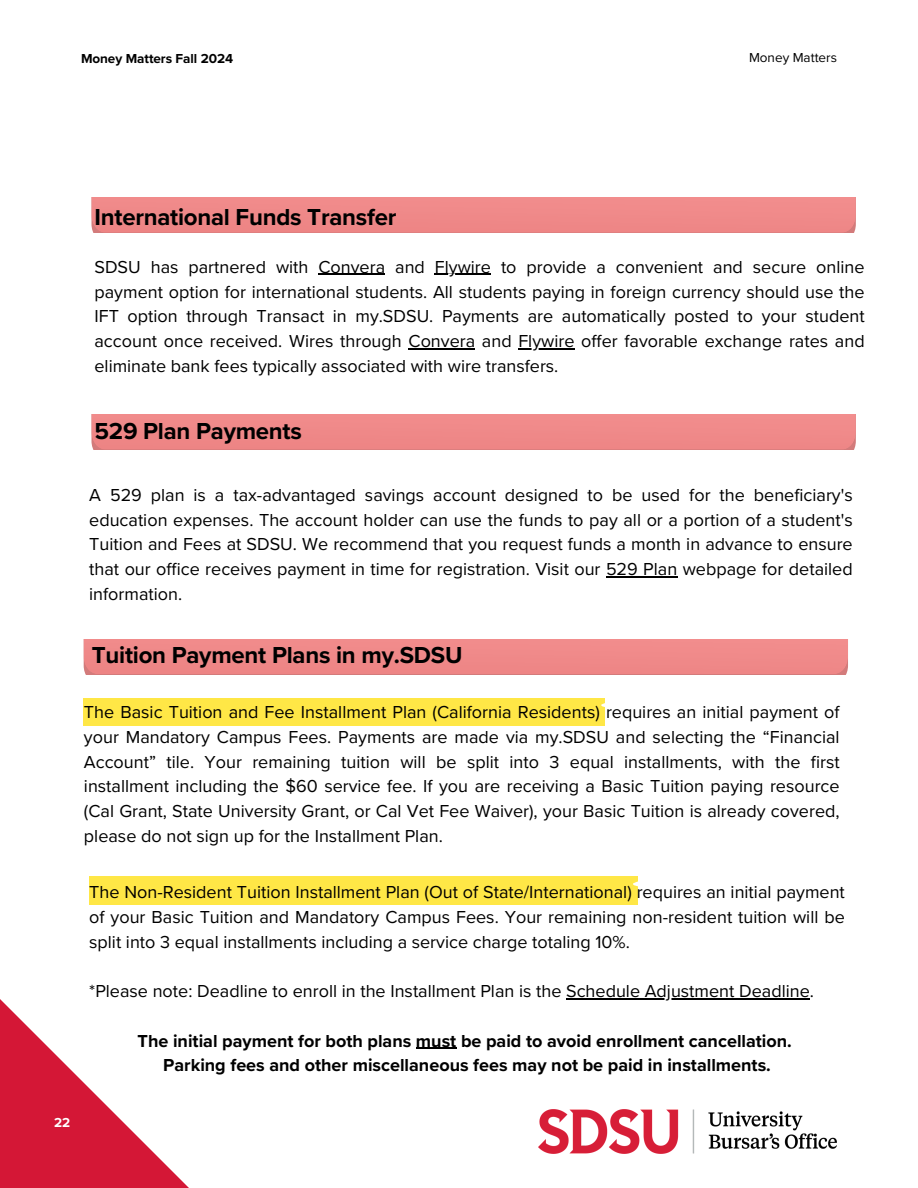
<style>
.page{position:relative;width:918px;height:1188px;background:#fff}
.page>*{position:absolute;margin:0;border:0;box-sizing:border-box;transform-origin:0 0}
.t1{font:700 24px "Proxima Nova";letter-spacing:-.01em;color:#000}
.t2{font:18px/24.8px "Proxima Nova";color:#000;text-align:justify}
.t3{font:700 18px "Proxima Nova";color:#000}
.t4{font:700 13.5px "Proxima Nova";letter-spacing:-.005em;color:#000}
.t5{font:13.5px "Proxima Nova";color:#000}
.t6{font:700 13.5px "Proxima Nova";color:#fff}
</style>
<div class="page">
<svg style="left:0;top:999px;width:189px;height:189px"></svg>
<img style="left:539px;top:1110px;width:298px;height:44px">
<div style="left:92px;top:198px;width:764px;height:35px;background:#ef8888"></div>
<div style="left:92px;top:415px;width:764px;height:35px;background:#ef8888"></div>
<hr style="left:606px;top:576px;width:71px;height:1px;background:#000">
<div style="left:84px;top:639px;width:764px;height:35px;background:#ef8989"></div>
<div style="left:84px;top:698px;width:521px;height:27px;background:#ffe746"></div>
<hr style="left:318px;top:274px;width:67px;height:1px;background:#000">
<hr style="left:435px;top:274px;width:56px;height:1px;background:#000">
<hr style="left:409px;top:348px;width:66px;height:1px;background:#000">
<hr style="left:518px;top:348px;width:57px;height:1px;background:#000">
<div style="left:89px;top:876px;width:548px;height:28px;background:#ffe746"></div>
<hr style="left:566px;top:998px;width:244px;height:1px;background:#000">
<hr style="left:416px;top:1048px;width:40px;height:1px;background:#000">
<h1 class="t4" style="left:81px;top:51px;width:154px">Money Matters Fall 2024</h1>
<h3 class="t5" style="left:749px;top:50px;width:89px">Money Matters</h3>
<p class="t1" style="left:94px;top:203px;width:303px">International Funds Transfer</p>
<h1 class="t2" style="left:94px;top:255px;width:332px">SDSU has partnered with Convera and</h1>
<h3 class="t2" style="left:94px;top:255px;width:772px;text-indent:340px">Flywire to provide a convenient and secure online payment option for international students. All students paying in foreign currency should use the IFT option through Transact in my.SDSU. Payments are automatically posted to your student account once received. Wires through Convera and Flywire offer favorable exchange rates and</h3>
<p class="t2" style="left:94px;top:354px;width:465px">eliminate bank fees typically associated with wire transfers.</p>
<h1 class="t1" style="left:94px;top:416px;width:209px">529 Plan Payments</h1>
<p class="t2" style="left:89px;top:483px;width:765px">A 529 plan is a tax-advantaged savings account designed to be used for the beneficiary's education expenses. The account holder can use the funds to pay all or a portion of a student's Tuition and Fees at SDSU. We recommend that you request funds a month in advance to ensure that our office receives payment in time for registration. Visit our 529 Plan webpage for detailed information.</p>
<p class="t1" style="left:92px;top:641px;width:372px">Tuition Payment Plans in my.SDSU</p>
<h3 class="t2" style="left:84px;top:700px;width:757px">The Basic Tuition and Fee Installment Plan (California Residents) requires an initial payment of your Mandatory Campus Fees. Payments are made via my.SDSU and selecting the “Financial Account” tile. Your remaining tuition will be split into 3 equal installments, with the first installment including the $60 service fee. If you are receiving a Basic Tuition paying resource (Cal Grant, State University Grant, or Cal Vet Fee Waiver), your Basic Tuition is already covered, please do not sign up for the Installment Plan.</h3>
<p class="t2" style="left:89px;top:880px;width:757px">The Non-Resident Tuition Installment Plan (Out of State/International) requires an initial payment of your Basic Tuition and Mandatory Campus Fees. Your remaining non-resident tuition will be split into 3 equal installments including a service charge totaling 10%.</p>
<h3 class="t2" style="left:89px;top:979px;width:726px">*Please note: Deadline to enroll in the Installment Plan is the Schedule Adjustment Deadline.</h3>
<h3 class="t3" style="left:138px;top:1030px;width:656px">The initial payment for both plans must be paid to avoid enrollment cancellation.</h3>
<h2 class="t3" style="left:163px;top:1055px;width:609px">Parking fees and other miscellaneous fees may not be paid in installments.</h2>
<p class="t6" style="left:54px;top:1115px;width:18px">22</p>
</div>
